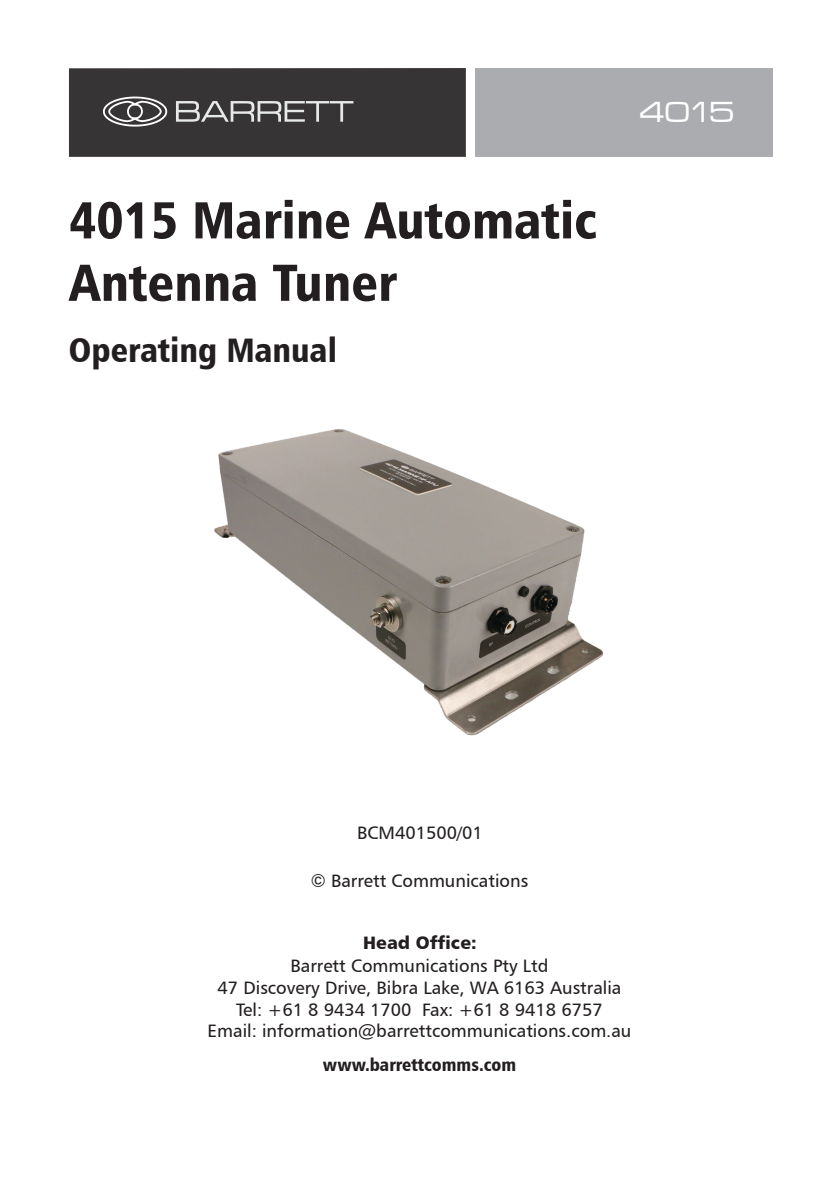
<style>
.page{position:relative;width:840px;height:1191px;background:#fff}
.page>*{position:absolute;margin:0;border:0;box-sizing:border-box;transform-origin:0 0}
.t1{font:52px/62.4px "Humanist 777 BT Black Condensed B";color:#231f20}
.Sub_Title{font:34px "Humanist 777 BT Black Condensed B";color:#231f20}
.t2{font:30px "Microgramma D Medi Exte";color:#fff}
.t3{font:18px/21.6px "Humanist 777 BT Roman B";color:#231f20;text-align:center}
.t4{font:18px "Humanist 777 BT Black Condensed B";color:#231f20}
.t5{font:18px "Humanist 777 BT Black B";color:#231f20}
</style>
<div class="page">
<div style="left:69px;top:68px;width:396px;height:89px;background:#373435"></div>
<div style="left:474px;top:68px;width:297px;height:89px;background:#aaacaf"></div>
<svg style="left:176px;top:101px;width:177px;height:21px"></svg>
<svg style="left:103px;top:97px;width:64px;height:30px"></svg>
<img style="left:214px;top:429px;width:390px;height:307px">
<p class="t1" style="left:69px;top:188px;width:528px">4015 Marine Automatic<br>Antenna Tuner</p>
<p class="Sub_Title" style="left:69px;top:328px;width:269px">Operating Manual</p>
<p class="t2" style="left:639px;top:93px;width:96px">4015</p>
<p class="t3" style="left:357px;top:821px;width:127px">BCM401500/01</p>
<p class="t3" style="left:310px;top:869px;width:219px">© Barrett Communications</p>
<p class="t5" style="left:363px;top:931px;width:115px">Head Office:</p>
<p class="t3" style="left:207px;top:955px;width:425px">Barrett Communications Pty Ltd<br>47 Discovery Drive, Bibra Lake, WA 6163 Australia Tel: +61 8 9434 1700 Fax: +61 8 9418 6757<br>Email: information@barrettcommunications.com.au</p>
<p class="t4" style="left:323px;top:1053px;width:194px">www.barrettcomms.com</p>
</div>
